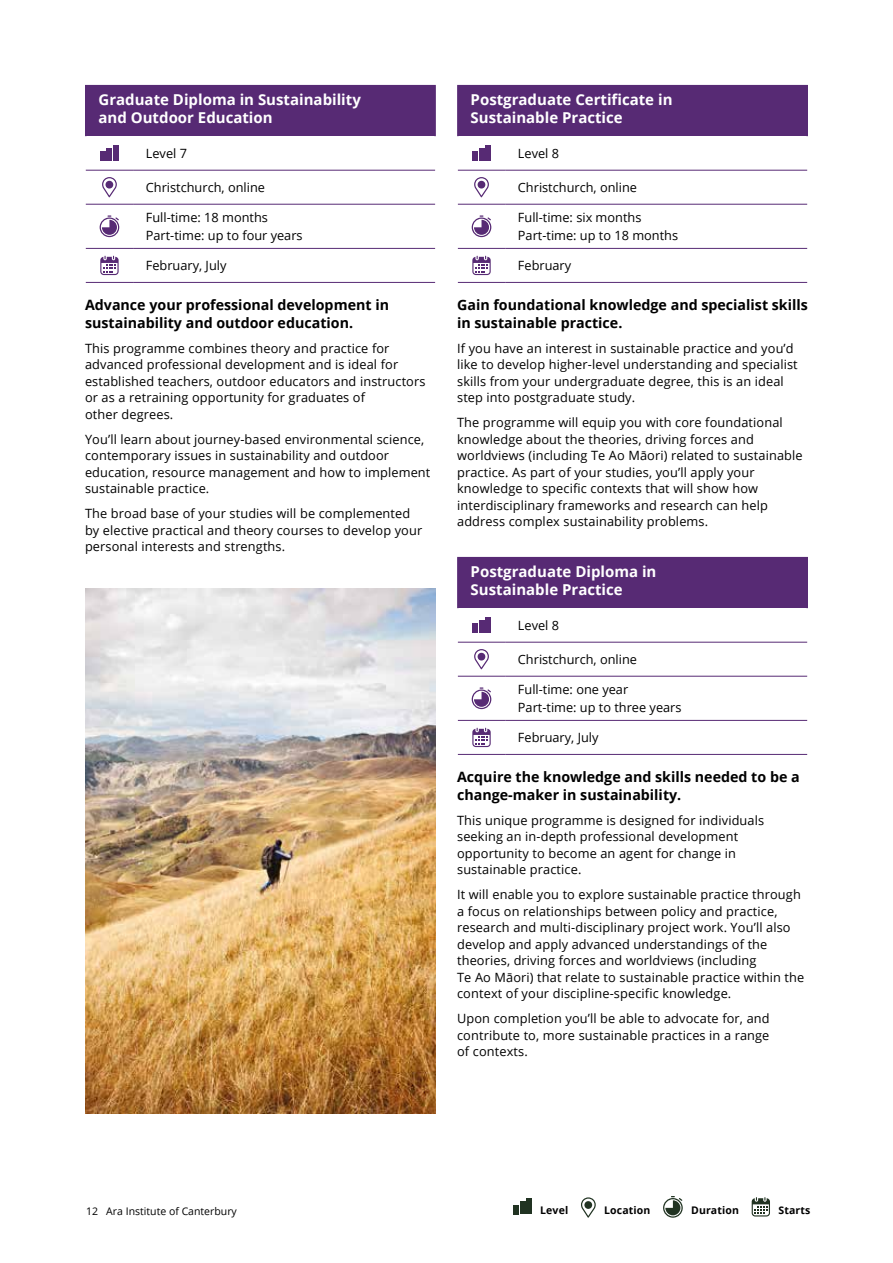
<style>
.page{position:relative;width:893px;height:1263px;background:#fff}
.page>*{position:absolute;margin:0;border:0;box-sizing:border-box;transform-origin:0 0}
.t1{font:700 15px/18px "Open Sans";color:#fff}
.t2{font:700 14.25px/17.1px "Open Sans";color:#000}
.t3{font:12.75px/16.5px "Open Sans";letter-spacing:.01em;color:#000}
.t4{font:10.5px "Open Sans";color:#000}
.t5{font:700 10.5px "Open Sans";letter-spacing:.01em;color:#000}
</style>
<div class="page">
<div style="left:513px;top:1205px;width:6px;height:9px;background:#213322"></div>
<div style="left:520px;top:1201px;width:5px;height:13px;background:#213322"></div>
<div style="left:526px;top:1198px;width:6px;height:16px;background:#213322"></div>
<svg style="left:663px;top:1196px;width:20px;height:22px"></svg>
<svg style="left:752px;top:1197px;width:18px;height:19px"></svg>
<svg style="left:581px;top:1197px;width:15px;height:21px"></svg>
<div style="left:86px;top:85px;width:349px;height:51px;background:#572a74"></div>
<hr style="left:85px;top:86px;width:2px;height:50px;background:#572a74">
<hr style="left:85px;top:85px;width:48px;height:1px;background:#572a74">
<hr style="left:133px;top:85px;width:303px;height:1px;background:#572a74">
<hr style="left:434px;top:86px;width:2px;height:50px;background:#572a74">
<hr style="left:86px;top:170px;width:47px;height:1px;background:#572a74">
<hr style="left:133px;top:170px;width:302px;height:1px;background:#572a74">
<hr style="left:86px;top:204px;width:47px;height:1px;background:#572a74">
<hr style="left:133px;top:204px;width:302px;height:1px;background:#572a74">
<hr style="left:86px;top:248px;width:47px;height:1px;background:#572a74">
<hr style="left:86px;top:282px;width:47px;height:1px;background:#572a74">
<hr style="left:133px;top:248px;width:302px;height:1px;background:#572a74">
<hr style="left:133px;top:282px;width:302px;height:1px;background:#572a74">
<div style="left:100px;top:151px;width:6px;height:10px;background:#572a74"></div>
<div style="left:107px;top:148px;width:5px;height:13px;background:#572a74"></div>
<div style="left:113px;top:145px;width:6px;height:16px;background:#572a74"></div>
<svg style="left:102px;top:177px;width:15px;height:20px"></svg>
<svg style="left:100px;top:215px;width:19px;height:22px"></svg>
<svg style="left:100px;top:256px;width:19px;height:19px"></svg>
<div style="left:458px;top:85px;width:349px;height:51px;background:#572a74"></div>
<hr style="left:457px;top:86px;width:2px;height:50px;background:#572a74">
<hr style="left:457px;top:85px;width:48px;height:1px;background:#572a74">
<hr style="left:505px;top:85px;width:303px;height:1px;background:#572a74">
<hr style="left:806px;top:86px;width:2px;height:50px;background:#572a74">
<hr style="left:458px;top:170px;width:47px;height:1px;background:#572a74">
<hr style="left:505px;top:170px;width:302px;height:1px;background:#572a74">
<hr style="left:458px;top:204px;width:47px;height:1px;background:#572a74">
<hr style="left:505px;top:204px;width:302px;height:1px;background:#572a74">
<hr style="left:458px;top:248px;width:47px;height:1px;background:#572a74">
<hr style="left:458px;top:282px;width:47px;height:1px;background:#572a74">
<hr style="left:505px;top:248px;width:302px;height:1px;background:#572a74">
<hr style="left:505px;top:282px;width:302px;height:1px;background:#572a74">
<div style="left:472px;top:151px;width:6px;height:10px;background:#572a74"></div>
<div style="left:479px;top:148px;width:5px;height:13px;background:#572a74"></div>
<div style="left:485px;top:145px;width:6px;height:16px;background:#572a74"></div>
<svg style="left:474px;top:177px;width:15px;height:20px"></svg>
<svg style="left:472px;top:215px;width:19px;height:22px"></svg>
<svg style="left:472px;top:256px;width:19px;height:19px"></svg>
<div style="left:458px;top:557px;width:349px;height:51px;background:#572a74"></div>
<hr style="left:457px;top:558px;width:2px;height:50px;background:#572a74">
<hr style="left:457px;top:557px;width:48px;height:1px;background:#572a74">
<hr style="left:505px;top:557px;width:303px;height:1px;background:#572a74">
<hr style="left:806px;top:558px;width:2px;height:50px;background:#572a74">
<hr style="left:458px;top:642px;width:47px;height:1px;background:#572a74">
<hr style="left:505px;top:642px;width:302px;height:1px;background:#572a74">
<hr style="left:458px;top:676px;width:47px;height:1px;background:#572a74">
<hr style="left:505px;top:676px;width:302px;height:1px;background:#572a74">
<hr style="left:458px;top:720px;width:47px;height:1px;background:#572a74">
<hr style="left:458px;top:754px;width:47px;height:1px;background:#572a74">
<hr style="left:505px;top:720px;width:302px;height:1px;background:#572a74">
<hr style="left:505px;top:754px;width:302px;height:1px;background:#572a74">
<div style="left:472px;top:623px;width:6px;height:10px;background:#572a74"></div>
<div style="left:479px;top:620px;width:5px;height:13px;background:#572a74"></div>
<div style="left:485px;top:617px;width:6px;height:16px;background:#572a74"></div>
<svg style="left:474px;top:649px;width:15px;height:20px"></svg>
<svg style="left:472px;top:687px;width:19px;height:22px"></svg>
<svg style="left:472px;top:728px;width:19px;height:19px"></svg>
<img style="left:85px;top:589px;width:351px;height:525px">
<p class="t1" style="left:99px;top:91px;width:264px">Graduate Diploma in Sustainability and Outdoor Education</p>
<p class="t3" style="left:146px;top:145px;width:43px">Level 7</p>
<p class="t3" style="left:146px;top:179px;width:121px">Christchurch, online</p>
<p class="t3" style="left:146px;top:209px;width:158px;line-height:17.4px">Full-time: 18 months<br>Part-time: up to four years</p>
<p class="t3" style="left:146px;top:257px;width:82px">February, July</p>
<p class="t2" style="left:85px;top:296px;width:305px">Advance your professional development in sustainability and outdoor education.</p>
<p class="t3" style="left:85px;top:339px;width:342px">This programme combines theory and practice for advanced professional development and is ideal for established teachers, outdoor educators and instructors or as a retraining opportunity for graduates of<br>other degrees.</p>
<p class="t3" style="left:85px;top:430px;width:347px">You’ll learn about journey-based environmental science, contemporary issues in sustainability and outdoor education, resource management and how to implement sustainable practice.</p>
<p class="t3" style="left:85px;top:505px;width:339px">The broad base of your studies will be complemented by elective practical and theory courses to develop your personal interests and strengths.</p>
<p class="t1" style="left:471px;top:91px;width:203px">Postgraduate Certificate in<br>Sustainable Practice</p>
<p class="t3" style="left:518px;top:145px;width:43px">Level 8</p>
<p class="t3" style="left:518px;top:179px;width:121px">Christchurch, online</p>
<p class="t3" style="left:518px;top:209px;width:162px;line-height:17.4px">Full-time: six months<br>Part-time: up to 18 months</p>
<p class="t3" style="left:518px;top:257px;width:55px">February</p>
<p class="t2" style="left:457px;top:296px;width:352px">Gain foundational knowledge and specialist skills in sustainable practice.</p>
<p class="t3" style="left:457px;top:339px;width:342px">If you have an interest in sustainable practice and you’d like to develop higher-level understanding and specialist skills from your undergraduate degree, this is an ideal step into postgraduate study.</p>
<p class="t3" style="left:457px;top:414px;width:347px">The programme will equip you with core foundational knowledge about the theories, driving forces and worldviews (including Te Ao Māori) related to sustainable practice. As part of your studies, you’ll apply your knowledge to specific contexts that will show how interdisciplinary frameworks and research can help address complex sustainability problems.</p>
<p class="t1" style="left:471px;top:563px;width:187px">Postgraduate Diploma in<br>Sustainable Practice</p>
<p class="t3" style="left:518px;top:617px;width:43px">Level 8</p>
<p class="t3" style="left:518px;top:651px;width:121px">Christchurch, online</p>
<p class="t3" style="left:518px;top:681px;width:165px;line-height:17.4px">Full-time: one year<br>Part-time: up to three years</p>
<p class="t3" style="left:518px;top:729px;width:82px">February, July</p>
<p class="t2" style="left:457px;top:768px;width:344px">Acquire the knowledge and skills needed to be a change-maker in sustainability.</p>
<p class="t3" style="left:457px;top:811px;width:309px">This unique programme is designed for individuals seeking an in-depth professional development opportunity to become an agent for change in sustainable practice.</p>
<p class="t3" style="left:457px;top:886px;width:349px">It will enable you to explore sustainable practice through a focus on relationships between policy and practice, research and multi-disciplinary project work. You’ll also develop and apply advanced understandings of the theories, driving forces and worldviews (including<br>Te Ao Māori) that relate to sustainable practice within the context of your discipline-specific knowledge.</p>
<p class="t3" style="left:457px;top:1010px;width:314px;text-align:justify">Upon completion you’ll be able to advocate for, and contribute to, more sustainable practices in a range of contexts.</p>
<p class="t4" style="left:86px;top:1204px;width:152px">12 Ara Institute of Can erbury</p>
<p class="t5" style="left:540px;top:1203px;width:29px">Level</p>
<p class="t5" style="left:604px;top:1203px;width:48px">Location</p>
<p class="t5" style="left:691px;top:1203px;width:49px">Duration</p>
<p class="t5" style="left:778px;top:1203px;width:33px">Starts</p>
<p class="t5" style="left:112px;top:1203px;width:29px">Level</p>
<p class="t5" style="left:176px;top:1203px;width:48px">Location</p>
<p class="t4" style="left:658px;top:1204px;width:152px">Ara Institute of Canterbury 83</p>
</div>
